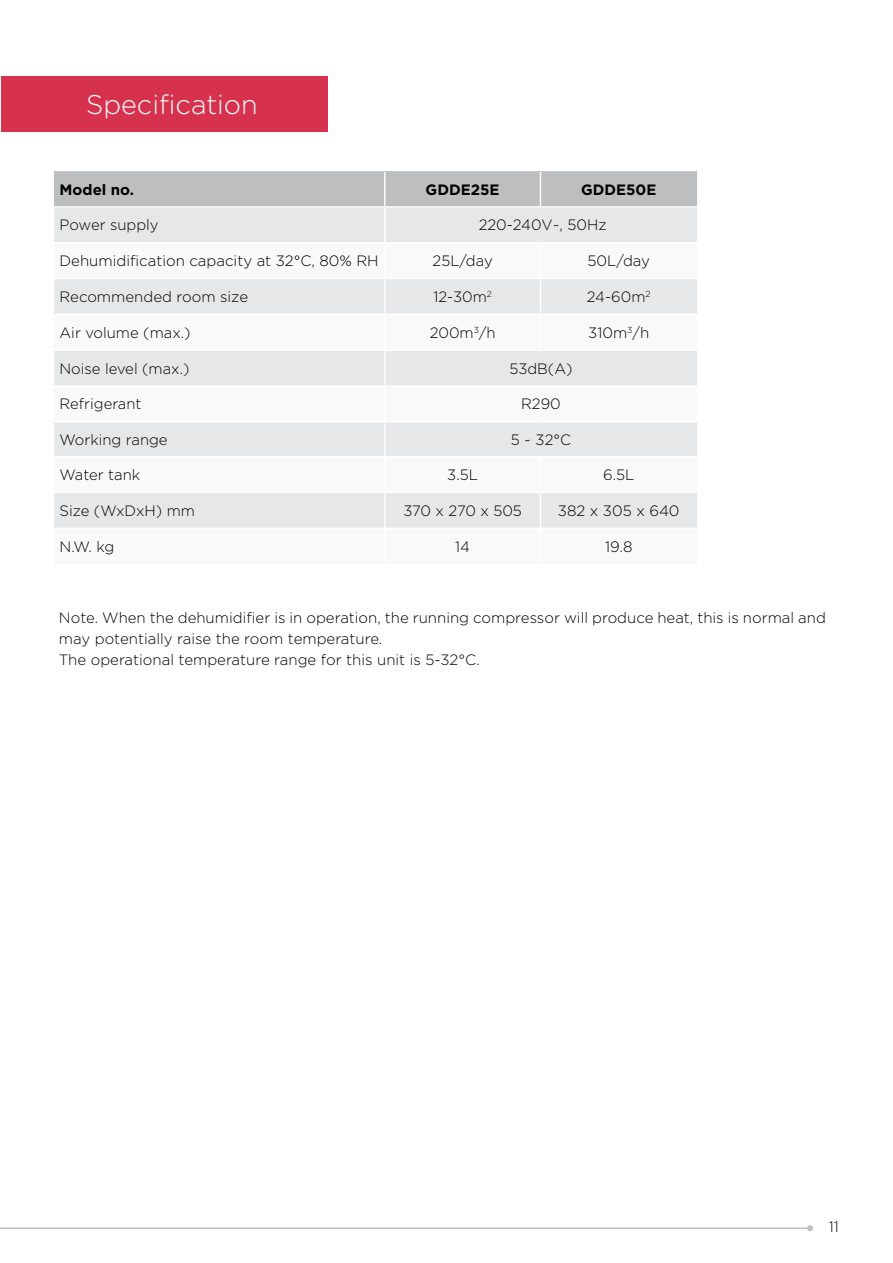
<style>
.page{position:relative;width:893px;height:1263px;background:#fff}
.page>*{position:absolute;margin:0;border:0;box-sizing:border-box;transform-origin:0 0}
.t1{font:300 27px "Gotham";color:#fff}
.t2{font:300 15px/21px "Gotham";color:#000}
.t3{font:700 15px "Gotham";color:#000}
.t4{font:300 15px "Gotham";letter-spacing:-.02em;color:#000}
</style>
<div class="page">
<div style="left:54px;top:171px;width:643px;height:35px;background:#bcbec0"></div>
<div style="left:54px;top:208px;width:643px;height:34px;background:#e6e7e8"></div>
<svg style="left:54px;top:279px;width:643px;height:249px;fill:#e6e7e8"></svg>
<hr style="left:384px;top:172px;width:1px;height:34px;background:#fff">
<hr style="left:540px;top:172px;width:1px;height:34px;background:#fff">
<hr style="left:384px;top:279px;width:1px;height:35px;background:#fff">
<hr style="left:540px;top:279px;width:1px;height:35px;background:#fff">
<hr style="left:384px;top:315px;width:1px;height:34px;background:#fff">
<hr style="left:540px;top:315px;width:1px;height:34px;background:#fff">
<hr style="left:384px;top:351px;width:1px;height:34px;background:#fff">
<hr style="left:384px;top:387px;width:1px;height:34px;background:#fff">
<hr style="left:384px;top:422px;width:1px;height:34px;background:#fff">
<hr style="left:384px;top:457px;width:1px;height:35px;background:#fff">
<hr style="left:540px;top:457px;width:1px;height:35px;background:#fff">
<hr style="left:384px;top:493px;width:1px;height:35px;background:#fff">
<hr style="left:540px;top:493px;width:1px;height:35px;background:#fff">
<hr style="left:54px;top:314px;width:331px;height:1px;background:#fff">
<hr style="left:385px;top:314px;width:155px;height:1px;background:#fff">
<hr style="left:540px;top:314px;width:156px;height:1px;background:#fff">
<hr style="left:54px;top:385px;width:331px;height:2px;background:#fff">
<hr style="left:385px;top:385px;width:155px;height:2px;background:#fff">
<hr style="left:540px;top:385px;width:156px;height:2px;background:#fff">
<hr style="left:54px;top:421px;width:331px;height:1px;background:#fff">
<hr style="left:385px;top:421px;width:155px;height:1px;background:#fff">
<hr style="left:540px;top:421px;width:156px;height:1px;background:#fff">
<hr style="left:54px;top:456px;width:331px;height:1px;background:#fff">
<hr style="left:385px;top:456px;width:155px;height:1px;background:#fff">
<hr style="left:540px;top:456px;width:156px;height:1px;background:#fff">
<hr style="left:54px;top:492px;width:331px;height:1px;background:#fff">
<hr style="left:385px;top:492px;width:155px;height:1px;background:#fff">
<hr style="left:540px;top:492px;width:156px;height:1px;background:#fff">
<hr style="left:54px;top:349px;width:331px;height:2px;background:#fff">
<hr style="left:385px;top:349px;width:155px;height:2px;background:#fff">
<hr style="left:540px;top:349px;width:156px;height:2px;background:#fff">
<hr style="left:384px;top:208px;width:2px;height:34px;background:#fff">
<div style="left:1px;top:77px;width:327px;height:55px;background:#d6324e"></div>
<hr style="left:0;top:1227px;width:810px;height:2px;background:#bcbec0">
<svg style="left:807px;top:1225px;width:6px;height:6px"></svg>
<h1 class="t1" style="left:86px;top:90px;width:173px">Specification</h1>
<p class="t3" style="left:60px;top:181px;width:76px">Model no.</p>
<p class="t3" style="left:426px;top:181px;width:76px">GDDE25E</p>
<p class="t3" style="left:581px;top:181px;width:77px">GDDE50E</p>
<p class="t2" style="left:60px;top:214px;width:101px">Power supply</p>
<p class="t2" style="left:479px;top:214px;width:129px">220-240V~, 50Hz</p>
<p class="t2" style="left:60px;top:250px;width:321px">Dehumidification capacity at 32°C, 80% RH</p>
<p class="t2" style="left:433px;top:250px;width:62px">25L/day</p>
<p class="t2" style="left:587px;top:250px;width:64px">50L/day</p>
<p class="t2" style="left:60px;top:286px;width:190px">Recommended room size</p>
<p class="t2" style="left:433px;top:286px;width:60px">12-30m<sup>2</sup></p>
<p class="t2" style="left:587px;top:286px;width:65px">24-60m<sup>2</sup></p>
<p class="t2" style="left:60px;top:322px;width:133px">Air volume (max.)</p>
<p class="t2" style="left:430px;top:322px;width:67px">200m<sup>3</sup>/h</p>
<p class="t2" style="left:588px;top:322px;width:63px">310m<sup>3</sup>/h</p>
<p class="t2" style="left:60px;top:357px;width:131px">Noise level (max.)</p>
<p class="t2" style="left:509px;top:357px;width:65px">53dB(A)</p>
<p class="t2" style="left:60px;top:393px;width:84px">Refrigerant</p>
<p class="t2" style="left:521px;top:393px;width:41px">R290</p>
<p class="t2" style="left:60px;top:429px;width:110px">Working range</p>
<p class="t2" style="left:511px;top:429px;width:62px">5 ~ 32°C</p>
<p class="t2" style="left:60px;top:464px;width:82px">Water tank</p>
<p class="t2" style="left:447px;top:464px;width:32px">3.5L</p>
<p class="t2" style="left:603px;top:464px;width:33px">6.5L</p>
<p class="t2" style="left:60px;top:500px;width:137px">Size (WxDxH) mm</p>
<p class="t4" style="left:403px;top:502px;width:120px">370 x 270 x 505</p>
<p class="t2" style="left:558px;top:500px;width:123px">382 x 305 x 640</p>
<p class="t2" style="left:60px;top:536px;width:56px">N.W. kg</p>
<p class="t2" style="left:455px;top:536px;width:16px">14</p>
<p class="t2" style="left:605px;top:536px;width:29px">19.8</p>
<p class="t2" style="left:59px;top:607px;width:769px">Note. When the dehumidifier is in operation, the running compressor will produce heat, this is normal and may potentially raise the room temperature.<br>The operational temperature range for this unit is 5-32°C.</p>
<p class="t2" style="left:829px;top:1216px;width:12px">11</p>
</div>
